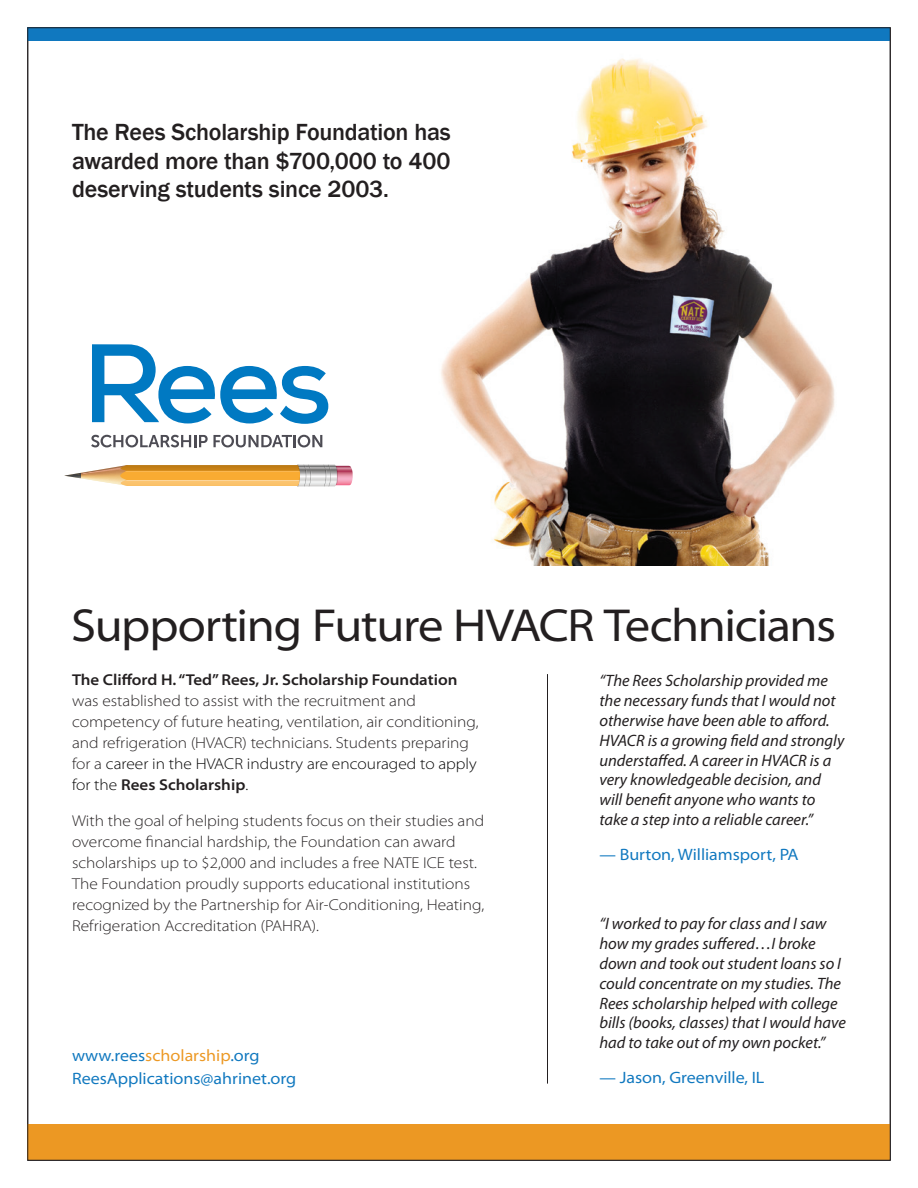
<style>
.page{position:relative;width:918px;height:1188px;background:#fff}
.page>*{position:absolute;margin:0;border:0;box-sizing:border-box;transform-origin:0 0}
.t1{font:semi-expanded 46.5px "Myriad Pro";letter-spacing:-.03em;color:#231f20}
.No_Spacing{font:500 24px/28.5px "Franklin Gothic";letter-spacing:-.01em;color:#231f20;text-align:justify}
.No_Spacing-2{font:italic 16.5px/19.8px "Myriad Pro";color:#231f20}
.No_Spacing-3{font:semi-expanded 16.5px "Myriad Pro";color:#1078bf}
.No_Spacing-4{font:300 semi-expanded 15.75px/21px "Myriad Pro";color:#231f20}
.s1{font-weight:600}
.s2{color:#000}
.s3{color:#ec9823}
</style>
<div class="page">
<img style="left:441px;top:58px;width:394px;height:507px">
<div style="left:28px;top:1124px;width:862px;height:36px;background:#ec9823"></div>
<div style="left:28px;top:28px;width:862px;height:13px;background:#1078bf"></div>
<svg style="left:92px;top:344px;width:236px;height:80px"></svg>
<svg style="left:64px;top:465px;width:289px;height:21px"></svg>
<svg style="left:91px;top:435px;width:231px;height:12px"></svg>
<hr style="left:547px;top:674px;width:1px;height:410px;background:#231f20">
<p class="No_Spacing" style="left:72px;top:118px;width:380px">The Rees Scholarship Foundation has awarded more than $700,000 to 400 deserving students since 2003.</p>
<p class="t1" style="left:71px;top:596px;width:767px">Supporting Future HVACR Technicians</p>
<p class="No_Spacing-4" style="left:72px;top:670px;width:408px"><span class="s1">The Clifford H. “Ted” Rees, Jr. Scholarship Foundation </span>was established to assist with the recruitment and competency of future heating, ventilation, air conditioning, and refrigeration (HVACR) technicians. Students preparing for a <span class="s2">career in the HVACR industry are encouraged to apply for the</span> <span class="s1">Rees Scholarship</span><span class="s2">.</span></p>
<p class="No_Spacing-4" style="left:72px;top:811px;width:414px">With the goal of helping students focus on their studies and overcome financial hardship, the Foundation can award scholarships up to $2,000 and includes a free NATE ICE test.<br>The Foundation proudly supports educational institutions recognized by the Partnership for Air-Conditioning, Heating, Refrigeration Accreditation (PAHRA).</p>
<p class="No_Spacing-3" style="left:72px;top:1045px;width:189px">www.rees<span class="s3">scholarship</span>.org</p>
<p class="No_Spacing-3" style="left:72px;top:1068px;width:226px">ReesApplications@ahrinet.org</p>
<p class="No_Spacing-2" style="left:599px;top:671px;width:246px">“The Rees Scholarship provided me the necessary funds that I would not otherwise have been able to afford.<br>HVACR is a growing field and strongly understaffed. A career in HVACR is a very knowledgeable decision, and will benefit anyone who wants to take a step into a reliable career.”</p>
<p class="No_Spacing-3" style="left:599px;top:844px;width:201px">— Burton, Williamsport, PA</p>
<p class="No_Spacing-2" style="left:599px;top:914px;width:248px">“I worked to pay for class and I saw how my grades suffered…I broke down and took out student loans so I could concentrate on my studies. The Rees scholarship helped with college bills (books, classes) that I would have had to take out of my own pocket.”</p>
<p class="No_Spacing-3" style="left:599px;top:1067px;width:167px">— Jason, Greenville, IL</p>
</div>
